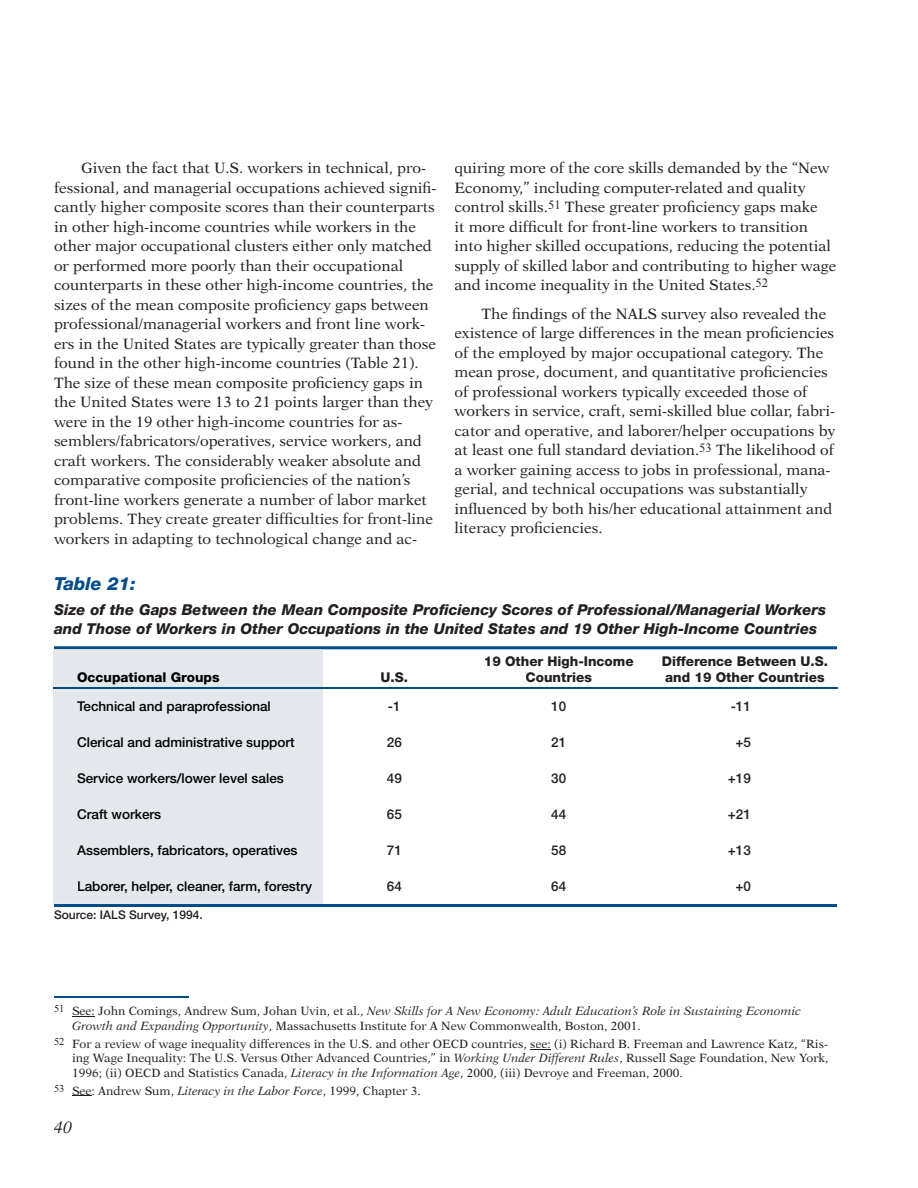
<style>
.page{position:relative;width:918px;height:1188px;background:#fff}
.page>*{position:absolute;margin:0;border:0;box-sizing:border-box;transform-origin:0 0}
.t1{font:italic 800 18px "Helvetica Neue";color:#034c8a}
.t2{font:italic 16.5px "New Aster";color:#231f20}
.t3{font:15px/19.5px "New Aster";color:#231f20}
.t4{font:italic 800 15px/19.5px "Helvetica Neue";color:#231f20}
.t5{font:500 13.5px "Helvetica Neue";color:#000}
.t6{font:800 13.5px/16.2px "Helvetica Neue";color:#231f20;text-align:center}
.t7{font:500 13.5px "Helvetica Neue";color:#231f20}
.t8{font:800 13.5px "Helvetica Neue";color:#000}
.t9{font:12px/14.4px "New Aster";color:#231f20}
.t10{font:500 12px "Helvetica Neue";color:#231f20}
.s1{font-weight:900;color:#fff}
.s2{font-style:italic}
</style>
<div class="page">
<svg style="left:54px;top:646px;width:783px;height:3px;background:#1b5d95"></svg>
<hr style="left:54px;top:904px;width:783px;height:3px;background:#034c8a">
<div style="left:53px;top:649px;width:270px;height:255px;background:#e4e8ec"></div>
<hr style="left:53px;top:687px;width:270px;height:2px;background:#034c8a">
<hr style="left:323px;top:687px;width:143px;height:2px;background:#034c8a">
<hr style="left:466px;top:687px;width:186px;height:2px;background:#034c8a">
<hr style="left:652px;top:687px;width:186px;height:2px;background:#034c8a">
<div style="left:78px;top:672px;width:141px;height:12px;background:#e4e8ec"></div>
<div style="left:77px;top:701px;width:193px;height:13px;background:#e4e8ec"></div>
<div style="left:78px;top:737px;width:217px;height:13px;background:#e4e8ec"></div>
<div style="left:77px;top:773px;width:207px;height:10px;background:#e4e8ec"></div>
<div style="left:78px;top:809px;width:83px;height:10px;background:#e4e8ec"></div>
<div style="left:77px;top:845px;width:220px;height:13px;background:#e4e8ec"></div>
<div style="left:78px;top:881px;width:234px;height:13px;background:#e4e8ec"></div>
<hr style="left:54px;top:996px;width:135px;height:1px;background:#034c8a">
<svg style="left:72px;top:1016px;width:23px;height:1px"></svg>
<svg style="left:530px;top:1049px;width:21px;height:1px"></svg>
<svg style="left:72px;top:1095px;width:20px;height:1px"></svg>
<p class="t3" style="left:54px;top:158px;width:384px;text-indent:27px">Given the fact that U.S. workers in technical, pro&shy;fessional, and managerial occupations achieved signifi&shy;cantly higher composite scores than their counterparts in other high-income countries while workers in the other major occupational clusters either only matched or performed more poorly than their occupational counterparts in these other high-income countries, the sizes of the mean composite proficiency gaps between professional/managerial workers and front line work&shy;ers in the United States are typically greater than those found in the other high-income countries (Table 21).<br>The size of these mean composite proficiency gaps in the United States were 13 to 21 points larger than they were in the 19 other high-income countries for as&shy;semblers/fabricators/operatives, service workers, and craft workers. The considerably weaker absolute and comparative composite proficiencies of the nation’s front-line workers generate a number of labor market problems. They create greater difficulties for front-line workers in adapting to technological change and ac-</p>
<p class="t3" style="left:454px;top:158px;width:383px">quiring more of the core skills demanded by the “New Economy,” including computer-related and quality control skills.<sup>51</sup> These greater proficiency gaps make<br>it more difficult for front-line workers to transition into higher skilled occupations, reducing the potential supply of skilled labor and contributing to higher wage and income inequality in the United States.<sup>52</sup> <span class="s1">T 21</span></p>
<p class="t3" style="left:454px;top:304px;width:382px;text-indent:27px">The findings of the NALS survey also revealed the existence of large differences in the mean proficiencies of the employed by major occupational category. The mean prose, document, and quantitative proficiencies of professional workers typically exceeded those of workers in service, craft, semi-skilled blue collar, fabri&shy;cator and operative, and laborer/helper occupations by at least one full standard deviation.<sup>53</sup> The likelihood of a worker gaining access to jobs in professional, mana&shy;gerial, and technical occupations was substantially influenced by both his/her educational attainment and literacy proficiencies.</p>
<p class="t1" style="left:54px;top:573px;width:83px">Table 21:</p>
<p class="t4" style="left:54px;top:600px;width:774px">Size of the Gaps Between the Mean Composite Proficiency Scores of Professional/Managerial Workers and Those of Workers in Other Occupations in the United States and 19 Other High-Income Countries</p>
<p class="t8" style="left:77px;top:669px;width:144px">Occupational Groups</p>
<p class="t6" style="left:381px;top:669px;width:29px">U.S.</p>
<p class="t6" style="left:484px;top:653px;width:151px">19 Other High-Income<br>Countries</p>
<p class="t6" style="left:662px;top:653px;width:168px;text-align:left">Difference Between U.S. and 19 Other Countries</p>
<p class="t5" style="left:77px;top:698px;width:195px">Technical and paraprofessional</p>
<p class="t7" style="left:388px;top:698px;width:14px">-1</p>
<p class="t7" style="left:551px;top:698px;width:17px">10</p>
<p class="t7" style="left:731px;top:698px;width:22px">-11</p>
<p class="t5" style="left:77px;top:734px;width:219px">Clerical and administrative support</p>
<p class="t7" style="left:387px;top:734px;width:17px">26</p>
<p class="t7" style="left:551px;top:734px;width:17px">21</p>
<p class="t7" style="left:735px;top:734px;width:17px">+5</p>
<p class="t5" style="left:77px;top:770px;width:208px">Service workers/lower level sales</p>
<p class="t7" style="left:387px;top:770px;width:17px">49</p>
<p class="t7" style="left:551px;top:770px;width:17px">30</p>
<p class="t7" style="left:728px;top:770px;width:25px">+19</p>
<p class="t5" style="left:77px;top:806px;width:86px">Craft workers</p>
<p class="t7" style="left:387px;top:806px;width:17px">65</p>
<p class="t7" style="left:551px;top:806px;width:17px">44</p>
<p class="t7" style="left:728px;top:806px;width:25px">+21</p>
<p class="t5" style="left:77px;top:842px;width:222px">Assemblers, fabricators, operatives</p>
<p class="t7" style="left:387px;top:842px;width:17px">71</p>
<p class="t7" style="left:551px;top:842px;width:17px">58</p>
<p class="t7" style="left:728px;top:842px;width:25px">+13</p>
<p class="t5" style="left:77px;top:878px;width:237px">Laborer, helper, cleaner, farm, forestry</p>
<p class="t7" style="left:387px;top:878px;width:17px">64</p>
<p class="t7" style="left:551px;top:878px;width:17px">64</p>
<p class="t7" style="left:735px;top:878px;width:17px">+0</p>
<p class="t10" style="left:54px;top:908px;width:150px">Source: IALS Survey, 1994.</p>
<p class="t9" style="left:72px;top:1004px;width:731px;text-indent:-18px"><sup>51</sup> See: John Comings, Andrew Sum, Johan Uvin, et al., <span class="s2">New Skills for A New Economy: Adult Education’s Role in Sustaining Economic<br>Growth and Expanding Opportunity</span>, Massachusetts Institute for A New Commonwealth, Boston, 2001.</p>
<p class="t9" style="left:72px;top:1037px;width:758px;text-align:justify;text-indent:-18px"><sup>52</sup> For a review of wage inequality differences in the U.S. and other OECD countries, see: (i) Richard B. Freeman and Lawrence Katz, “Ris&shy;ing Wage Inequality: The U.S. Versus Other Advanced Countries,” in <span class="s2">Working Under Different Rules</span>, Russell Sage Foundation, New York, 1996; (ii) OECD and Statistics Canada, <span class="s2">Literacy in the Information Age</span>, 2000, (iii) Devroye and Freeman, 2000.</p>
<p class="t9" style="left:54px;top:1083px;width:368px"><sup>53</sup> See: Andrew Sum, <span class="s2">Literacy in the Labor Force</span>, 1999, Chapter 3.</p>
<p class="t2" style="left:54px;top:1118px;width:20px">40</p>
</div>
